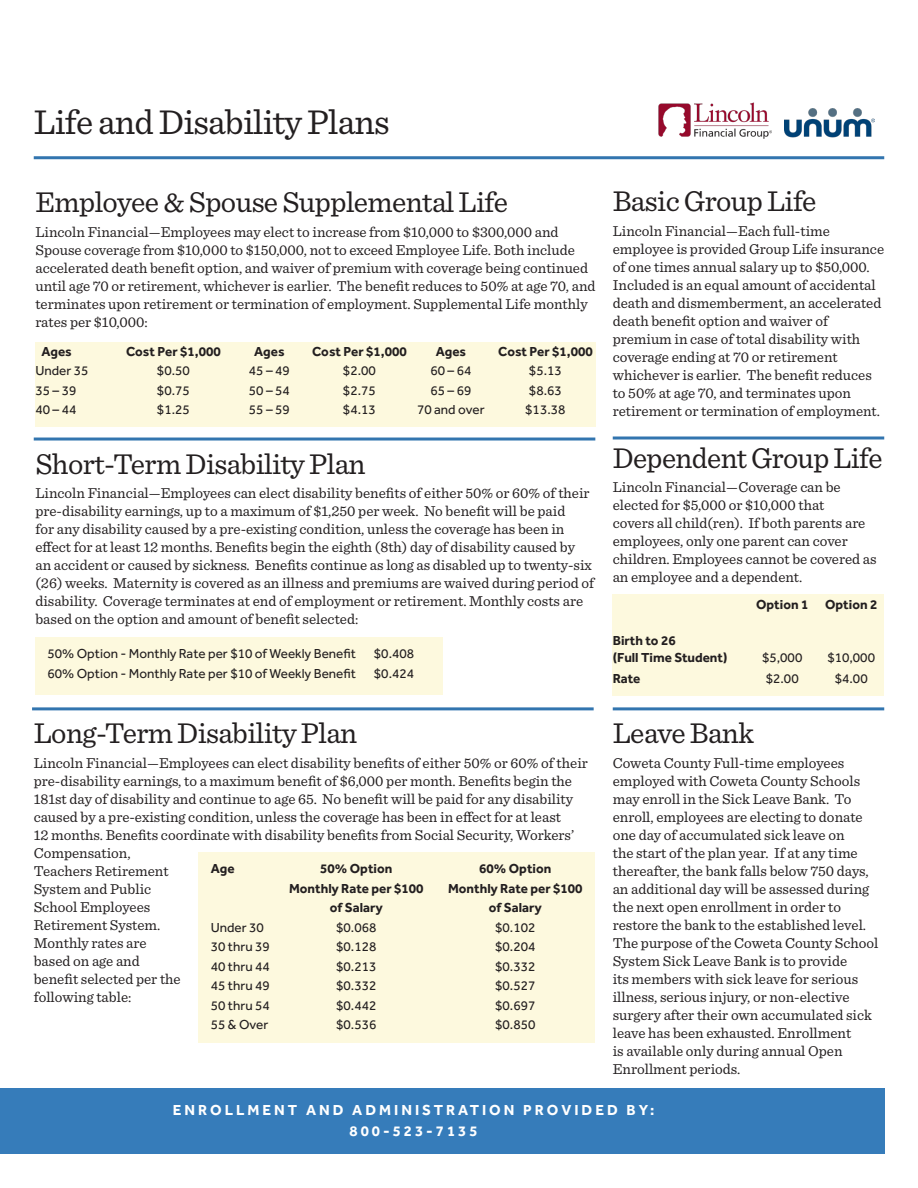
<style>
.page{position:relative;width:918px;height:1188px;background:#fff}
.page>*{position:absolute;margin:0;border:0;box-sizing:border-box;transform-origin:0 0}
.t1{font:36px "Sentinel";letter-spacing:-.02em;color:#231f20}
.t2{font:30px "Sentinel";letter-spacing:-.02em;color:#231f20}
.t3{font:15px/18px "Sentinel";color:#231f20}
.t4{font:700 15px/21px "Effra";letter-spacing:.2em;color:#fff;text-align:center}
.t5{font:13.5px "Effra";color:#231f20}
.t6{font:700 13.5px "Effra";color:#231f20}
</style>
<div class="page">
<div style="left:613px;top:594px;width:271px;height:101px;background:#fdf9de"></div>
<div style="left:35px;top:342px;width:561px;height:85px;background:#fdf9de"></div>
<div style="left:35px;top:638px;width:408px;height:57px;background:#fdf9de"></div>
<div style="left:199px;top:852px;width:396px;height:191px;background:#fdf9de"></div>
<hr style="left:34px;top:438px;width:561px;height:3px;background:#3275af">
<hr style="left:32px;top:707px;width:562px;height:3px;background:#3275af">
<hr style="left:613px;top:707px;width:271px;height:3px;background:#3275af">
<svg style="left:613px;top:436px;width:271px;height:4px"></svg>
<img style="left:659px;top:102px;width:112px;height:37px">
<hr style="left:34px;top:156px;width:850px;height:3px;background:#3275af">
<div style="left:0;top:1089px;width:884px;height:65px;background:#367cba"></div>
<img style="left:784px;top:109px;width:90px;height:29px">
<p class="t1" style="left:34px;top:95px;width:358px">Life and Disability Plans</p>
<p class="t2" style="left:35px;top:180px;width:474px">Employee &amp; Spouse Supplemental Life</p>
<p class="t3" style="left:35px;top:222px;width:562px">Lincoln Financial—Employees may elect to increase from $10,000 to $300,000 and Spouse coverage from $10,000 to $150,000, not to exceed Employee Life. Both include accelerated death benefit option, and waiver of premium with coverage being continued until age 70 or retirement, whichever is earlier. The benefit reduces to 50% at age 70, and terminates upon retirement or termination of employment. Supplemental Life monthly rates per $10,000:</p>
<p class="t6" style="left:41px;top:343px;width:32px">Ages</p>
<p class="t6" style="left:126px;top:343px;width:96px">Cost Per $1,000</p>
<p class="t6" style="left:254px;top:343px;width:32px">Ages</p>
<p class="t6" style="left:312px;top:343px;width:96px">Cost Per $1,000</p>
<p class="t6" style="left:436px;top:343px;width:32px">Ages</p>
<p class="t6" style="left:498px;top:343px;width:96px">Cost Per $1,000</p>
<p class="t5" style="left:35px;top:363px;width:55px">Under 35</p>
<p class="t5" style="left:157px;top:363px;width:34px">$0.50</p>
<p class="t5" style="left:249px;top:363px;width:43px">45 – 49</p>
<p class="t5" style="left:343px;top:363px;width:34px">$2.00</p>
<p class="t5" style="left:430px;top:363px;width:43px">60 – 64</p>
<p class="t5" style="left:529px;top:363px;width:34px">$5.13</p>
<p class="t5" style="left:35px;top:382px;width:43px">35 – 39</p>
<p class="t5" style="left:157px;top:382px;width:34px">$0.75</p>
<p class="t5" style="left:249px;top:382px;width:43px">50 – 54</p>
<p class="t5" style="left:343px;top:382px;width:34px">$2.75</p>
<p class="t5" style="left:430px;top:382px;width:43px">65 – 69</p>
<p class="t5" style="left:529px;top:382px;width:34px">$8.63</p>
<p class="t5" style="left:35px;top:402px;width:43px">40 – 44</p>
<p class="t5" style="left:157px;top:402px;width:34px">$1.25</p>
<p class="t5" style="left:249px;top:402px;width:43px">55 – 59</p>
<p class="t5" style="left:343px;top:402px;width:34px">$4.13</p>
<p class="t5" style="left:417px;top:402px;width:69px">70 and over</p>
<p class="t5" style="left:525px;top:402px;width:42px">$13.38</p>
<p class="t2" style="left:35px;top:441px;width:332px">Short-Term Disability Plan</p>
<p class="t3" style="left:35px;top:483px;width:560px">Lincoln Financial—Employees can elect disability benefits of either 50% or 60% of their pre-disability earnings, up to a maximum of $1,250 per week. No benefit will be paid<br>for any disability caused by a pre-existing condition, unless the coverage has been in effect for at least 12 months. Benefits begin the eighth (8th) day of disability caused by an accident or caused by sickness. Benefits continue as long as disabled up to twenty-six (26) weeks. Maternity is covered as an illness and premiums are waived during period of disability. Coverage terminates at end of employment or retirement. Monthly costs are based on the option and amount of benefit selected:</p>
<p class="t5" style="left:48px;top:646px;width:310px">50% Option - Monthly Rate per $10 of Weekly Benefit</p>
<p class="t5" style="left:374px;top:646px;width:42px">$0.408</p>
<p class="t5" style="left:48px;top:666px;width:310px">60% Option - Monthly Rate per $10 of Weekly Benefit</p>
<p class="t5" style="left:374px;top:666px;width:42px">$0.424</p>
<p class="t2" style="left:34px;top:711px;width:325px">Long-Term Disability Plan</p>
<p class="t3" style="left:34px;top:753px;width:556px">Lincoln Financial—Employees can elect disability benefits of either 50% or 60% of their pre-disability earnings, to a maximum benefit of $6,000 per month. Benefits begin the 181st day of disability and continue to age 65. No benefit will be paid for any disability caused by a pre-existing condition, unless the coverage has been in effect for at least<br>12 months. Benefits coordinate with disability benefits from Social Security, Workers’ Compensation,<br>Teachers Retirement<br>System and Public<br>School Employees<br>Retirement System.<br>Monthly rates are<br>based on age and<br>benefit selected per the<br>following table:</p>
<p class="t6" style="left:211px;top:860px;width:25px">Age</p>
<p class="t6" style="left:320px;top:860px;width:74px">50% Option</p>
<p class="t6" style="left:479px;top:860px;width:74px">60% Option</p>
<p class="t6" style="left:289px;top:880px;width:136px">Monthly Rate per $100</p>
<p class="t6" style="left:448px;top:880px;width:136px">Monthly Rate per $100</p>
<p class="t6" style="left:330px;top:899px;width:54px">of Salary</p>
<p class="t6" style="left:489px;top:899px;width:54px">of Salary</p>
<p class="t5" style="left:211px;top:919px;width:55px">Under 30</p>
<p class="t5" style="left:336px;top:919px;width:42px">$0.068</p>
<p class="t5" style="left:495px;top:919px;width:42px">$0.102</p>
<p class="t5" style="left:211px;top:939px;width:61px">30 thru 39</p>
<p class="t5" style="left:336px;top:939px;width:42px">$0.128</p>
<p class="t5" style="left:495px;top:939px;width:42px">$0.204</p>
<p class="t5" style="left:211px;top:958px;width:61px">40 thru 44</p>
<p class="t5" style="left:336px;top:958px;width:42px">$0.213</p>
<p class="t5" style="left:495px;top:958px;width:42px">$0.332</p>
<p class="t5" style="left:211px;top:978px;width:61px">45 thru 49</p>
<p class="t5" style="left:336px;top:978px;width:42px">$0.332</p>
<p class="t5" style="left:495px;top:978px;width:42px">$0.527</p>
<p class="t5" style="left:211px;top:997px;width:61px">50 thru 54</p>
<p class="t5" style="left:336px;top:997px;width:42px">$0.442</p>
<p class="t5" style="left:495px;top:997px;width:42px">$0.697</p>
<p class="t5" style="left:211px;top:1017px;width:59px">55 &amp; Over</p>
<p class="t5" style="left:336px;top:1017px;width:42px">$0.536</p>
<p class="t5" style="left:495px;top:1017px;width:42px">$0.850</p>
<p class="t2" style="left:613px;top:179px;width:205px">Basic Group Life</p>
<p class="t3" style="left:613px;top:221px;width:273px">Lincoln Financial—Each full-time employee is provided Group Life insurance of one times annual salary up to $50,000.<br>Included is an equal amount of accidental death and dismemberment, an accelerated death benefit option and waiver of premium in case of total disability with coverage ending at 70 or retirement whichever is earlier. The benefit reduces to 50% at age 70, and terminates upon retirement or termination of employment.</p>
<p class="t2" style="left:613px;top:435px;width:271px">Dependent Group Life</p>
<p class="t3" style="left:613px;top:477px;width:265px">Lincoln Financial—Coverage can be elected for $5,000 or $10,000 that<br>covers all child(ren). If both parents are employees, only one parent can cover children. Employees cannot be covered as an employee and a dependent.</p>
<p class="t6" style="left:756px;top:596px;width:123px">Option 1 Option 2</p>
<p class="t6" style="left:613px;top:632px;width:65px">Birth to 26</p>
<p class="t6" style="left:613px;top:649px;width:116px">(Full Time Student)</p>
<p class="t5" style="left:762px;top:649px;width:42px">$5,000</p>
<p class="t5" style="left:827px;top:649px;width:49px">$10,000</p>
<p class="t6" style="left:613px;top:670px;width:29px">Rate</p>
<p class="t5" style="left:766px;top:671px;width:34px">$2.00</p>
<p class="t5" style="left:835px;top:671px;width:34px">$4.00</p>
<p class="t2" style="left:613px;top:711px;width:143px">Leave Bank</p>
<p class="t3" style="left:613px;top:753px;width:267px">Coweta County Full-time employees employed with Coweta County Schools may enroll in the Sick Leave Bank. To enroll, employees are electing to donate one day of accumulated sick leave on<br>the start of the plan year. If at any time thereafter, the bank falls below 750 days, an additional day will be assessed during the next open enrollment in order to restore the bank to the established level.<br>The purpose of the Coweta County School System Sick Leave Bank is to provide<br>its members with sick leave for serious illness, serious injury, or non-elective surgery after their own accumulated sick leave has been exhausted. Enrollment<br>is available only during annual Open Enrollment periods.</p>
<p class="t4" style="left:173px;top:1099px;width:483px">ENROLLMENT AND ADMINISTRATION PROVIDED BY:<br>800-523-7135</p>
</div>
